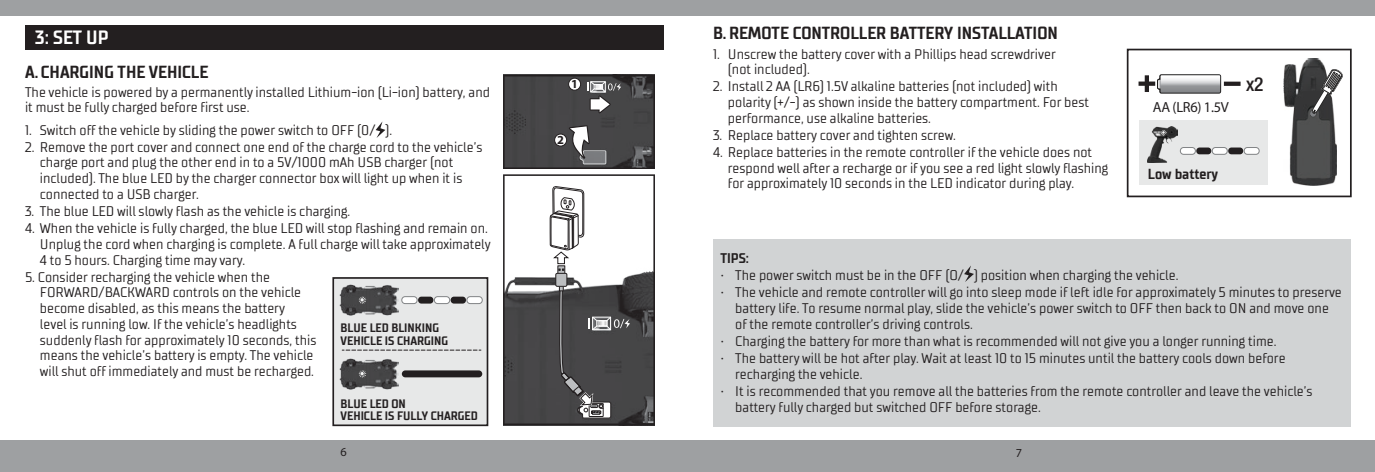
<style>
.page{position:relative;width:1375px;height:472px;background:#fff}
.page>*{position:absolute;margin:0;border:0;box-sizing:border-box;transform-origin:0 0}
.t1{font:700 19.25px "TT Supermolot Condensed";color:#fff}
.t2{font:500 condensed 19.25px "Helvetica Neue LT Std";color:#231f20}
.t3{font:700 17.5px "TT Supermolot Condensed";color:#231f20}
.t4{font:14.7px "Myriad Pro";letter-spacing:-.02em;color:#231f20}
.t5{font:700 14.53px "TT Supermolot Condensed";color:#231f20}
.t6{font:14px/15.8px "TT Supermolot Condensed";color:#231f20}
.t7{font:700 14px "TT Supermolot Condensed";color:#231f20}
.t8{font:700 12.25px/12.2px "TT Supermolot Condensed";color:#231f20}
.t9{font:700 12.25px "Myriad Pro";color:#231f20}
.t10{font:12.25px "Myriad Pro";color:#231f20}
</style>
<div class="page">
<svg style="left:503px;top:174px;width:152px;height:250px"></svg>
<svg style="left:503px;top:75px;width:152px;height:94px;background:#4d4c4d"></svg>
<div style="left:333px;top:278px;width:154px;height:147px;background:#e7e8e8"></div>
<div style="left:332px;top:277px;width:156px;height:148px;border:2px solid #231f20"></div>
<div style="left:402px;top:296px;width:15px;height:7px;background:#fff;border-radius:3px"></div>
<div style="left:401px;top:296px;width:16px;height:7px;border:1px solid #818385;border-radius:3px"></div>
<div style="left:418px;top:296px;width:15px;height:7px;background:#231f20;border-radius:3px"></div>
<div style="left:434px;top:296px;width:15px;height:7px;background:#fff;border-radius:3px"></div>
<div style="left:434px;top:296px;width:16px;height:7px;border:1px solid #818385;border-radius:3px"></div>
<div style="left:450px;top:296px;width:16px;height:7px;background:#231f20;border-radius:3px"></div>
<div style="left:467px;top:296px;width:15px;height:7px;background:#fff;border-radius:3px"></div>
<div style="left:466px;top:296px;width:16px;height:7px;border:1px solid #818385;border-radius:3px"></div>
<div style="left:402px;top:370px;width:80px;height:7px;background:#231f20;border-radius:3px"></div>
<img style="left:339px;top:284px;width:59px;height:31px">
<svg style="left:358px;top:295px;width:8px;height:9px"></svg>
<img style="left:339px;top:358px;width:59px;height:31px">
<svg style="left:358px;top:369px;width:8px;height:8px"></svg>
<svg style="left:342px;top:349px;width:139px;height:1px"></svg>
<svg style="left:558px;top:285px;width:72px;height:133px;background:#515051"></svg>
<div style="left:555px;top:273px;width:12px;height:13px;background:#bcbec0;border-radius:2px"></div>
<div style="left:555px;top:273px;width:12px;height:13px;border:1px solid #231f20;border-radius:2px"></div>
<svg style="left:549px;top:186px;width:35px;height:87px"></svg>
<div style="left:568px;top:78px;width:12px;height:12px;background:#fff;border-radius:50%"></div>
<div style="left:568px;top:78px;width:12px;height:12px;border:1px solid #231f20;border-radius:50%"></div>
<div style="left:554px;top:134px;width:12px;height:12px;background:#fff;border-radius:50%"></div>
<div style="left:554px;top:134px;width:13px;height:12px;border:1px solid #231f20;border-radius:50%"></div>
<div style="left:713px;top:239px;width:636px;height:187px;background:#d1d3d4"></div>
<div style="left:0;top:440px;width:687px;height:31px;background:#9ea0a2"></div>
<div style="left:687px;top:440px;width:687px;height:31px;background:#9ea0a2"></div>
<div style="left:0;top:0;width:687px;height:15px;background:#9ea0a2"></div>
<div style="left:687px;top:0;width:687px;height:15px;background:#9ea0a2"></div>
<div style="left:25px;top:25px;width:638px;height:25px;background:#231f20"></div>
<svg style="left:375px;top:121px;width:10px;height:17px"></svg>
<svg style="left:964px;top:265px;width:9px;height:17px"></svg>
<img style="left:1283px;top:58px;width:52px;height:127px">
<svg style="left:1310px;top:67px;width:33px;height:49px"></svg>
<div style="left:1138px;top:81px;width:16px;height:5px;background:#231f20"></div>
<svg style="left:1144px;top:75px;width:4px;height:17px"></svg>
<svg style="left:1223px;top:82px;width:17px;height:4px"></svg>
<svg style="left:1155px;top:74px;width:66px;height:20px"></svg>
<div style="left:1138px;top:120px;width:128px;height:64px;background:#e7e8e8"></div>
<img style="left:1147px;top:126px;width:30px;height:37px">
<svg style="left:1159px;top:129px;width:7px;height:7px"></svg>
<div style="left:1180px;top:147px;width:15px;height:7px;background:#fff;border-radius:3px"></div>
<div style="left:1179px;top:147px;width:16px;height:7px;border:1px solid #818385;border-radius:3px"></div>
<div style="left:1196px;top:147px;width:15px;height:7px;background:#231f20;border-radius:3px"></div>
<div style="left:1211px;top:147px;width:15px;height:7px;background:#fff;border-radius:3px"></div>
<div style="left:1211px;top:147px;width:16px;height:7px;border:1px solid #818385;border-radius:3px"></div>
<div style="left:1227px;top:147px;width:15px;height:7px;background:#231f20;border-radius:3px"></div>
<div style="left:1243px;top:147px;width:15px;height:7px;background:#fff;border-radius:3px"></div>
<div style="left:1243px;top:147px;width:16px;height:7px;border:1px solid #818385;border-radius:3px"></div>
<div style="left:1126px;top:49px;width:225px;height:148px;border:2px solid #231f20"></div>
<h1 class="t1" style="left:35px;top:26px;width:75px">3: SET UP</h1>
<p class="t3" style="left:713px;top:22px;width:346px">B. REMOTE CONTROLLER BATTERY INSTALLATION</p>
<p class="t6" style="left:727px;top:46px;width:329px;text-indent:-15px">1. Unscrew the battery cover with a Phillips head screwdriver (not included).</p>
<p class="t6" style="left:727px;top:78px;width:362px;text-indent:-15px">2. Install 2 AA (LR6) 1.5V alkaline batteries (not included) with polarity (+/-) as shown inside the battery compartment. For best performance, use alkaline batteries.</p>
<p class="t6" style="left:713px;top:127px;width:244px">3. Replace battery cover and tighten screw.</p>
<p class="t6" style="left:727px;top:144px;width:382px;text-indent:-15px">4. Replace batteries in the remote controller if the vehicle does not respond well after a recharge or if you see a red light slowly flashing for approximately 10 seconds in the LED indicator during play.</p>
<p class="t3" style="left:25px;top:62px;width:185px">A. CHARGING THE VEHICLE</p>
<p class="t6" style="left:25px;top:84px;width:466px">The vehicle is powered by a permanently installed Lithium-ion (Li-ion) battery, and it must be fully charged before first use.</p>
<p class="t6" style="left:25px;top:122px;width:368px">1. Switch off the vehicle by sliding the power switch to OFF (0/ ).</p>
<p class="t6" style="left:40px;top:139px;width:444px;text-indent:-15px">2. Remove the port cover and connect one end of the charge cord to the vehicle’s charge port and plug the other end in to a 5V/1000 mAh USB charger (not included). The blue LED by the charger connector box will light up when it is connected to a USB charger.</p>
<p class="t6" style="left:25px;top:203px;width:327px">3. The blue LED will slowly flash as the vehicle is charging.</p>
<p class="t6" style="left:40px;top:220px;width:452px;text-indent:-15px">4. When the vehicle is fully charged, the blue LED will stop flashing and remain on.<br>Unplug the cord when charging is complete. A full charge will take approximately<br>4 to 5 hours. Charging time may vary.</p>
<p class="t6" style="left:40px;top:268px;width:278px;text-indent:-15px">5. Consider recharging the vehicle when the FORWARD/BACKWARD controls on the vehicle become disabled, as this means the battery<br>level is running low. If the vehicle’s headlights suddenly flash for approximately 10 seconds, this means the vehicle’s battery is empty. The vehicle will shut off immediately and must be recharged.</p>
<h1 class="t2" style="left:1245px;top:72px;width:19px">x2</h1>
<p class="t9" style="left:571px;top:77px;width:8px">1</p>
<p class="t4" style="left:1152px;top:99px;width:77px">AA (LR6) 1.5V</p>
<p class="t9" style="left:557px;top:133px;width:8px">2</p>
<p class="t5" style="left:1147px;top:165px;width:72px">Low battery</p>
<p class="t7" style="left:720px;top:250px;width:30px">TIPS:</p>
<p class="t6" style="left:720px;top:267px;width:459px">• The power switch must be in the OFF (O/ ) position when charging the vehicle.</p>
<p class="t6" style="left:735px;top:284px;width:608px;text-indent:-15px">• The vehicle and remote controller will go into sleep mode if left idle for approximately 5 minutes to preserve battery life. To resume normal play, slide the vehicle’s power switch to OFF then back to ON and move one of the remote controller’s driving controls.</p>
<p class="t6" style="left:720px;top:333px;width:557px">• Charging the battery for more than what is recommended will not give you a longer running time.</p>
<p class="t6" style="left:735px;top:350px;width:551px;text-indent:-15px">• The battery will be hot after play. Wait at least 10 to 15 minutes until the battery cools down before recharging the vehicle.</p>
<p class="t6" style="left:735px;top:382px;width:578px;text-indent:-15px">• It is recommended that you remove all the batteries from the remote controller and leave the vehicle’s battery fully charged but switched OFF before storage.</p>
<p class="t8" style="left:340px;top:322px;width:109px">BLUE LED BLINKING<br>VEHICLE IS CHARGING</p>
<p class="t8" style="left:340px;top:397px;width:139px">BLUE LED ON<br>VEHICLE IS FULLY CHARGED</p>
<p class="t10" style="left:340px;top:444px;width:8px">6</p>
<p class="t10" style="left:1015px;top:445px;width:8px">7</p>
</div>
